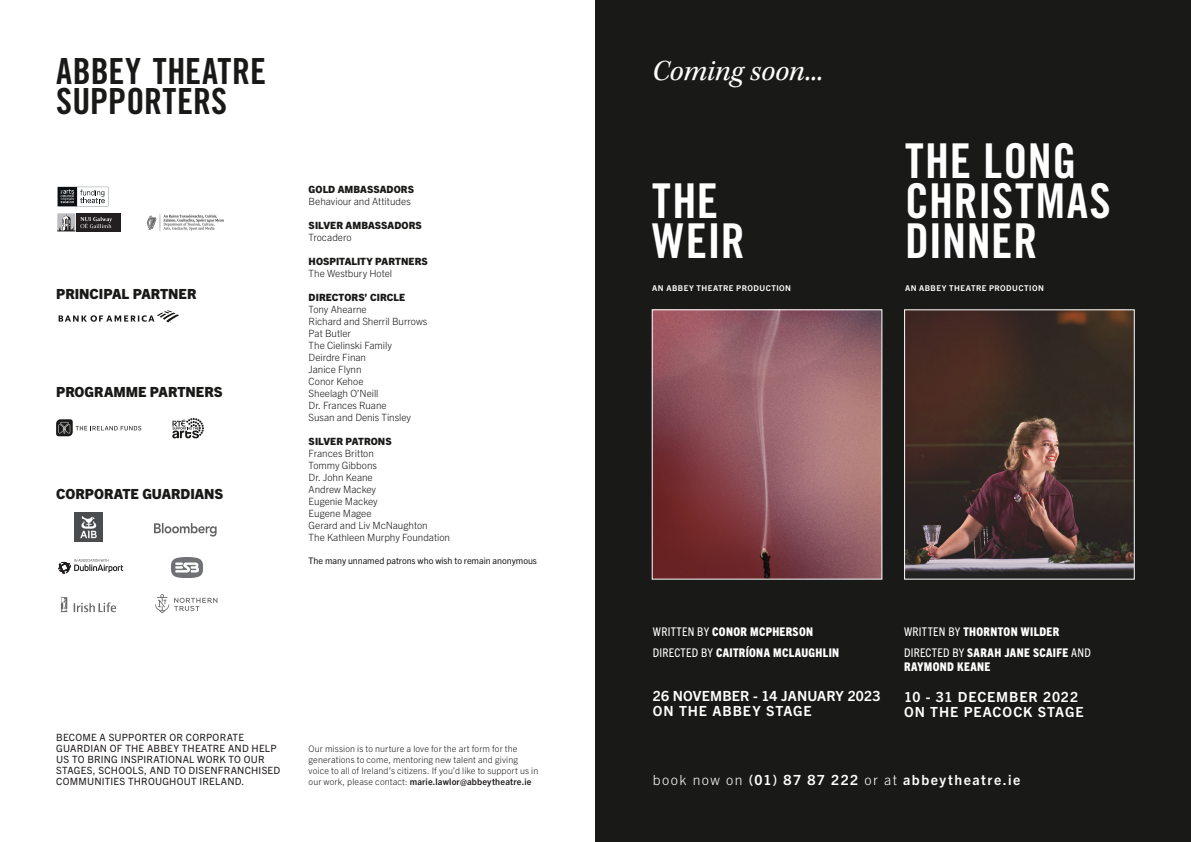
<style>
.page{position:relative;width:1191px;height:842px;background:#fff}
.page>*{position:absolute;margin:0;border:0;box-sizing:border-box;transform-origin:0 0}
.t1{font:48px/40px "Trade Gothic LT Std Bd Cn 20";letter-spacing:.01em;color:#fff}
.t2{font:36px/30px "Trade Gothic Bold Cond Twenty";color:#191918}
.t3{font:italic 30px "Kepler Std";letter-spacing:-.005em;color:#fff}
.t4{font:800 14px "Trade Gothic Next LT Pro";color:#191918}
.t5{font:700 14px "Trade Gothic Next LT Pro";letter-spacing:.105em;color:#fff}
.t6{font:700 14px/15px "Trade Gothic Next LT Pro";letter-spacing:.015em;color:#fff}
.t7{font:700 14px "Trade Gothic Next LT Pro";letter-spacing:.065em;color:#fff}
.t8{font:800 condensed 12px/21px "Trade Gothic Next LT Pro";letter-spacing:.03em;color:#fff}
.t9{font:300 10px/12px "Trade Gothic Next LT Pro";letter-spacing:-.005em;color:#191918}
.t10{font:10px/11px "Trade Gothic Next LT Pro";letter-spacing:.02em;color:#231f20}
.t11{font:800 10px/12px "Trade Gothic Next LT Pro";letter-spacing:.005em;color:#191918}
.t12{font:300 9px/11px "Trade Gothic Next LT Pro";letter-spacing:.01em;color:#231f20}
.t13{font:9px "Trade Gothic Next LT Pro";letter-spacing:-.005em;color:#191918}
.t14{font:700 8px "Trade Gothic Next LT Pro";letter-spacing:.06em;color:#fff}
.s1{font-weight:800}
.s2{font-weight:300}
.s3{font-weight:700}
.s4{font-weight:400}
</style>
<div class="page">
<div style="left:595px;top:0;width:596px;height:842px;background:#191918"></div>
<img style="left:653px;top:311px;width:227px;height:267px">
<div style="left:651px;top:309px;width:231px;height:271px;border:1px solid #fff"></div>
<img style="left:906px;top:311px;width:226px;height:267px">
<svg style="left:57px;top:231px;width:64px;height:1px"></svg>
<div style="left:76px;top:213px;width:45px;height:18px;background:#231f20"></div>
<svg style="left:57px;top:213px;width:55px;height:18px"></svg>
<img style="left:147px;top:213px;width:77px;height:19px">
<svg style="left:58px;top:187px;width:50px;height:19px"></svg>
<svg style="left:61px;top:597px;width:6px;height:15px"></svg>
<svg style="left:74px;top:602px;width:42px;height:10px"></svg>
<img style="left:172px;top:557px;width:30px;height:20px">
<svg style="left:155px;top:594px;width:62px;height:19px"></svg>
<img style="left:74px;top:513px;width:29px;height:28px">
<img style="left:154px;top:523px;width:62px;height:13px">
<svg style="left:59px;top:310px;width:120px;height:13px"></svg>
<svg style="left:56px;top:419px;width:85px;height:17px"></svg>
<svg style="left:172px;top:418px;width:32px;height:20px"></svg>
<svg style="left:58px;top:559px;width:65px;height:15px"></svg>
<p class="t2" style="left:56px;top:56px;width:211px">ABBEY THEATRE<br>SUPPORTERS</p>
<p class="t4" style="left:56px;top:285px;width:142px">PRINCIPAL PARTNER</p>
<p class="t4" style="left:56px;top:382px;width:168px">PROGRAMME PARTNERS</p>
<p class="t4" style="left:56px;top:484px;width:169px">CORPORATE GUARDIANS</p>
<p class="t9" style="left:309px;top:183px;width:107px"><span class="s1">GOLD AMBASSADORS<br></span>Behaviour and Attitudes</p>
<p class="t11" style="left:309px;top:219px;width:115px">SILVER AMBASSADORS<br><span class="s2">Trocadero</span></p>
<p class="t11" style="left:309px;top:255px;width:121px">HOSPITALITY PARTNERS<br><span class="s2">The Westbury Hotel</span></p>
<p class="t11" style="left:309px;top:291px;width:98px">DIRECTORS’ CIRCLE<br><span class="s2">Tony Ahearne</span></p>
<p class="t9" style="left:309px;top:315px;width:120px">Richard and Sherril Burrows</p>
<p class="t9" style="left:309px;top:327px;width:44px">Pat Butler</p>
<p class="t9" style="left:309px;top:339px;width:85px">The Cielinski Family</p>
<p class="t9" style="left:309px;top:351px;width:59px">Deirdre Finan</p>
<p class="t9" style="left:309px;top:363px;width:54px">Janice Flynn</p>
<p class="t9" style="left:309px;top:375px;width:56px">Conor Kehoe</p>
<p class="t9" style="left:309px;top:387px;width:71px">Sheelagh O’Neill</p>
<p class="t9" style="left:309px;top:399px;width:80px">Dr. Frances Ruane</p>
<p class="t9" style="left:309px;top:411px;width:104px">Susan and Denis Tinsley</p>
<p class="t9" style="left:309px;top:435px;width:85px"><span class="s1">SILVER PATRONS<br></span>Frances Britton</p>
<p class="t9" style="left:309px;top:459px;width:70px">Tommy Gibbons</p>
<p class="t9" style="left:309px;top:471px;width:66px">Dr. John Keane</p>
<p class="t9" style="left:309px;top:483px;width:69px">Andrew Mackey</p>
<p class="t9" style="left:309px;top:495px;width:71px">Eugenie Mackey</p>
<p class="t9" style="left:309px;top:507px;width:65px">Eugene Magee</p>
<p class="t9" style="left:309px;top:519px;width:120px">Gerard and Liv McNaughton</p>
<p class="t9" style="left:309px;top:531px;width:143px">The Kathleen Murphy Foundation</p>
<p class="t13" style="left:309px;top:555px;width:230px">The many unnamed patrons who wish to remain anonymous</p>
<p class="t10" style="left:56px;top:731px;width:225px">BECOME A SUPPORTER OR CORPORATE GUARDIAN OF THE ABBEY THEATRE AND HELP US TO BRING INSPIRATIONAL WORK TO OUR STAGES, SCHOOLS, AND TO DISENFRANCHISED COMMUNITIES THROUGHOUT IRELAND.</p>
<p class="t12" style="left:309px;top:743px;width:231px">Our mission is to nurture a love for the art form for the generations to come, mentoring new talent and giving voice to all of Ireland’s citizens. If you’d like to support us in our work, please contact: <span class="s3">marie.lawlor@abbeytheatre.ie</span></p>
<p class="t3" style="left:652px;top:53px;width:173px">Coming soon...</p>
<p class="t1" style="left:652px;top:180px;width:94px">THE<br>WEIR</p>
<p class="t14" style="left:652px;top:282px;width:140px">AN ABBEY THEATRE PRODUCTION</p>
<p class="t1" style="left:905px;top:140px;width:207px">THE LONG<br>CHRISTMAS<br>DINNER</p>
<p class="t14" style="left:905px;top:282px;width:140px">AN ABBEY THEATRE PRODUCTION</p>
<p class="t8" style="left:653px;top:620px;width:188px"><span class="s4">WRITTEN BY</span> CONOR MCPHERSON<br><span class="s4">DIRECTED BY</span> CAITRÍONA MCLAUGHLIN</p>
<p class="t6" style="left:653px;top:688px;width:229px">26 NOVEMBER - 14 JANUARY 2023<br>ON THE ABBEY STAGE</p>
<p class="t8" style="left:904px;top:620px;width:188px"><span class="s4">WRITTEN BY</span> THORNTON WILDER<br><span class="s4">DIRECTED BY</span> SARAH JANE SCAIFE <span class="s4">AND</span></p>
<p class="t8" style="left:904px;top:655px;width:88px">RAYMOND KEANE</p>
<p class="t7" style="left:904px;top:687px;width:175px">10 - 31 DECEMBER 2022</p>
<p class="t7" style="left:904px;top:702px;width:181px">ON THE PEACOCK STAGE</p>
<p class="t5" style="left:653px;top:770px;width:369px"><span class="s2">book now on</span> (01) 87 87 222 <span class="s2">or at</span> abbeytheatre.ie</p>
</div>
